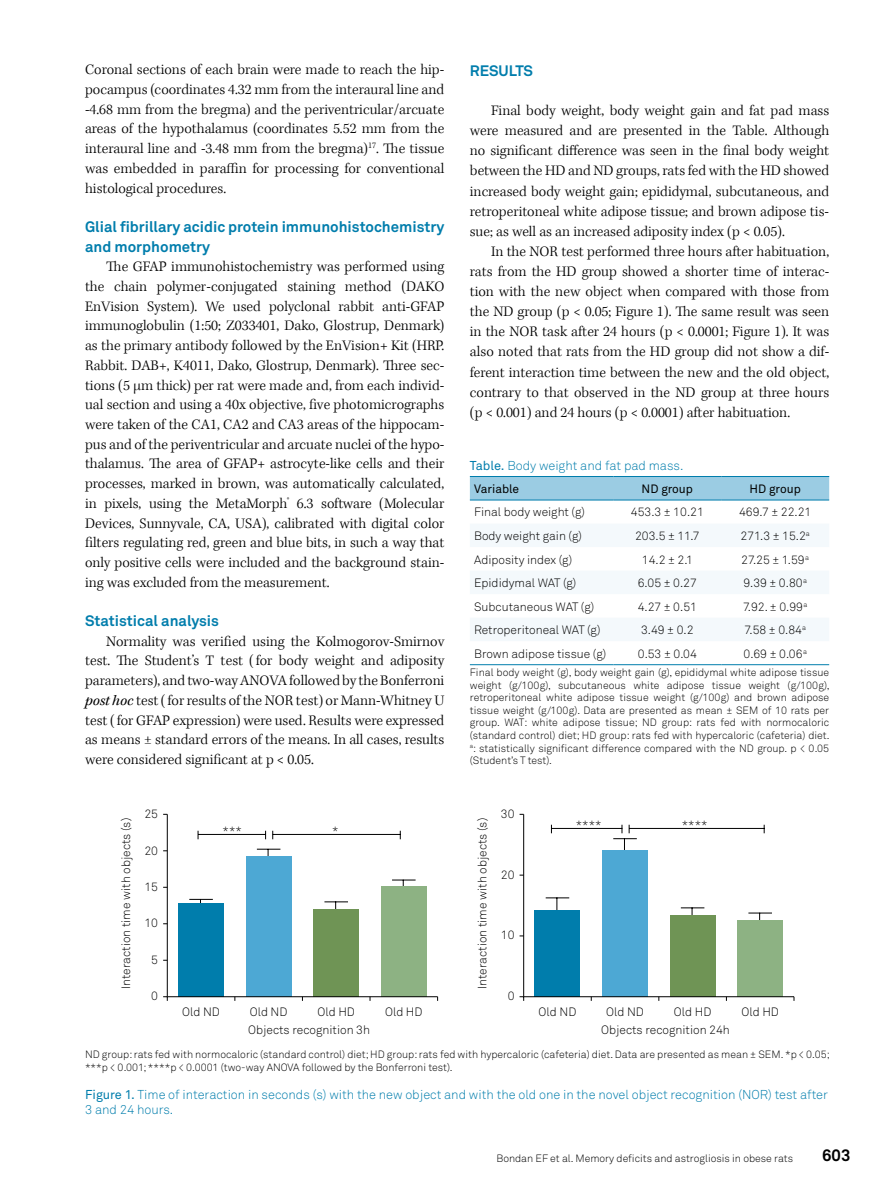
<style>
.page{position:relative;width:893px;height:1191px;background:#fff}
.page>*{position:absolute;margin:0;border:0;box-sizing:border-box;transform-origin:0 0}
.t1{font:700 16.5px "Akkurat Pro";color:#000}
.t2{font:300 15px/19.6px "Kepler Std";color:#000;text-align:justify}
.t3{font:700 15px/19.6px "Akkurat Pro";color:#007dac}
.t4{font:12.75px/15.3px "Akkurat Light Pro";color:#007dac}
.t5{font:12px "Akkurat Light Pro";color:#000}
.t6{font:12px "Akkurat Pro";color:#000}
.t7{font:10.5px/12.6px "Akkurat Light Pro";color:#000}
.s1{font-weight:400;font-style:italic}
.s2{font-family:"Akkurat Pro"}
</style>
<div class="page">
<svg style="left:189px;top:899px;width:24px;height:4px"></svg>
<svg style="left:257px;top:849px;width:23px;height:7px"></svg>
<svg style="left:324px;top:901px;width:24px;height:8px"></svg>
<svg style="left:392px;top:879px;width:24px;height:7px"></svg>
<div style="left:178px;top:903px;width:46px;height:94px;background:#007dac"></div>
<div style="left:246px;top:856px;width:45px;height:141px;background:#4da8d4"></div>
<div style="left:313px;top:909px;width:46px;height:88px;background:#6f9455"></div>
<div style="left:381px;top:886px;width:46px;height:111px;background:#8db283"></div>
<hr style="left:167px;top:814px;width:1px;height:182px;background:#000">
<hr style="left:167px;top:996px;width:271px;height:1px;background:#000">
<svg style="left:163px;top:996px;width:5px;height:4px"></svg>
<hr style="left:198px;top:834px;width:68px;height:1px;background:#000">
<hr style="left:273px;top:834px;width:128px;height:1px;background:#000">
<svg style="left:546px;top:897px;width:23px;height:13px"></svg>
<svg style="left:681px;top:907px;width:23px;height:8px"></svg>
<svg style="left:748px;top:912px;width:24px;height:8px"></svg>
<div style="left:535px;top:910px;width:45px;height:87px;background:#007dac"></div>
<div style="left:602px;top:850px;width:46px;height:147px;background:#4da8d4"></div>
<div style="left:670px;top:915px;width:45px;height:82px;background:#6f9455"></div>
<div style="left:737px;top:920px;width:46px;height:77px;background:#8db283"></div>
<hr style="left:523px;top:814px;width:1px;height:182px;background:#000">
<hr style="left:524px;top:996px;width:270px;height:1px;background:#000">
<hr style="left:552px;top:828px;width:70px;height:1px;background:#000">
<svg style="left:613px;top:824px;width:24px;height:26px"></svg>
<hr style="left:629px;top:828px;width:135px;height:1px;background:#000">
<div style="left:470px;top:477px;width:359px;height:22px;background:#9bcce3"></div>
<svg style="left:470px;top:524px;width:359px;height:117px"></svg>
<hr style="left:470px;top:476px;width:143px;height:1px;background:#007dac">
<hr style="left:613px;top:476px;width:108px;height:1px;background:#007dac">
<hr style="left:721px;top:476px;width:108px;height:1px;background:#007dac">
<hr style="left:470px;top:499px;width:143px;height:1px;background:#007dac">
<hr style="left:613px;top:499px;width:108px;height:1px;background:#007dac">
<hr style="left:721px;top:499px;width:108px;height:1px;background:#007dac">
<hr style="left:470px;top:664px;width:143px;height:1px;background:#007dac">
<hr style="left:613px;top:664px;width:108px;height:1px;background:#007dac">
<hr style="left:721px;top:664px;width:108px;height:1px;background:#007dac">
<p class="t2" style="left:85px;top:60px;width:361px">Coronal sections of each brain were made to reach the hip&shy;pocampus (coordinates 4.32 mm from the interaural line and -4.68 mm from the bregma) and the periventricular/arcuate areas of the hypothalamus (coordinates 5.52 mm from the interaural line and -3.48 mm from the bregma)<sup>17</sup>. The tissue was embedded in paraffin for processing for conventional histological procedures.</p>
<p class="t3" style="left:85px;top:217px;width:361px">Glial fibrillary acidic protein immunohistochemistry and morphometry</p>
<p class="t2" style="left:85px;top:257px;width:361px;text-indent:21px">The GFAP immunohistochemistry was performed using the chain polymer-conjugated staining method (DAKO EnVision System). We used polyclonal rabbit anti-GFAP immunoglobulin (1:50; Z033401, Dako, Glostrup, Denmark) as the primary antibody followed by the EnVision+ Kit (HRP.<br>Rabbit. DAB+, K4011, Dako, Glostrup, Denmark). Three sec&shy;tions (5 µm thick) per rat were made and, from each individ&shy;ual section and using a 40x objective, five photomicrographs were taken of the CA1, CA2 and CA3 areas of the hippocam&shy;pus and of the periventricular and arcuate nuclei of the hypo&shy;thalamus. The area of GFAP+ astrocyte-like cells and their processes, marked in brown, was automatically calculated, in pixels, using the MetaMorph<sup>®</sup> 6.3 software (Molecular Devices, Sunnyvale, CA, USA), calibrated with digital color filters regulating red, green and blue bits, in such a way that only positive cells were included and the background stain&shy;ing was excluded from the measurement.</p>
<p class="t3" style="left:85px;top:611px;width:136px">Statistical analysis</p>
<p class="t2" style="left:85px;top:632px;width:361px;text-indent:21px">Normality was verified using the Kolmogorov-Smirnov test. The Student’s T test ( for body weight and adiposity parameters), and two-way ANOVA followed by the Bonferroni <span class="s1">post hoc</span> test ( for results of the NOR test) or Mann-Whitney U test ( for GFAP expression) were used. Results were expressed as means ± standard errors of the means. In all cases, results were considered significant at p &lt; 0.05.</p>
<p class="t3" style="left:470px;top:61px;width:65px">RESULTS</p>
<p class="t2" style="left:470px;top:101px;width:361px;line-height:20.1px;text-indent:21px">Final body weight, body weight gain and fat pad mass were measured and are presented in the Table. Although no significant difference was seen in the final body weight between the HD and ND groups, rats fed with the HD showed increased body weight gain; epididymal, subcutaneous, and retroperitoneal white adipose tissue; and brown adipose tis&shy;sue; as well as an increased adiposity index (p &lt; 0.05).</p>
<p class="t2" style="left:470px;top:242px;width:361px;line-height:20.1px;text-indent:21px">In the NOR test performed three hours after habituation, rats from the HD group showed a shorter time of interac&shy;tion with the new object when compared with those from the ND group (p &lt; 0.05; Figure 1). The same result was seen in the NOR task after 24 hours (p &lt; 0.0001; Figure 1). It was also noted that rats from the HD group did not show a dif&shy;ferent interaction time between the new and the old object, contrary to that observed in the ND group at three hours (p &lt; 0.001) and 24 hours (p &lt; 0.0001) after habituation.</p>
<p class="t4" style="left:470px;top:458px;width:215px"><span class="s2">Table.</span> Body weight and fat pad mass.</p>
<p class="t6" style="left:474px;top:482px;width:47px">Variable</p>
<p class="t6" style="left:642px;top:482px;width:53px">ND group</p>
<p class="t6" style="left:750px;top:482px;width:53px">HD group</p>
<p class="t5" style="left:474px;top:505px;width:112px">Final body weight (g)</p>
<p class="t5" style="left:631px;top:505px;width:74px">453.3 ± 10.21</p>
<p class="t5" style="left:739px;top:505px;width:74px">469.7 ± 22.21</p>
<p class="t5" style="left:474px;top:529px;width:109px">Body weight gain (g)</p>
<p class="t5" style="left:635px;top:529px;width:66px">203.5 ± 11.7</p>
<p class="t5" style="left:741px;top:529px;width:71px">271.3 ± 15.2<sup>a</sup></p>
<p class="t5" style="left:474px;top:552px;width:100px">Adiposity index (g)</p>
<p class="t5" style="left:642px;top:552px;width:52px">14.2 ± 2.1</p>
<p class="t5" style="left:741px;top:552px;width:69px">27.25 ± 1.59<sup>a</sup></p>
<p class="t5" style="left:474px;top:576px;width:104px">Epididymal WAT (g)</p>
<p class="t5" style="left:638px;top:576px;width:61px">6.05 ± 0.27</p>
<p class="t5" style="left:743px;top:576px;width:65px">9.39 ± 0.80<sup>a</sup></p>
<p class="t5" style="left:474px;top:599px;width:122px">Subcutaneous WAT (g)</p>
<p class="t5" style="left:638px;top:599px;width:61px">4.27 ± 0.51</p>
<p class="t5" style="left:743px;top:599px;width:66px">7.92. ± 0.99<sup>a</sup></p>
<p class="t5" style="left:474px;top:623px;width:128px">Retroperitoneal WAT (g)</p>
<p class="t5" style="left:641px;top:623px;width:54px">3.49 ± 0.2</p>
<p class="t5" style="left:745px;top:623px;width:63px">7.58 ± 0.84<sup>a</sup></p>
<p class="t5" style="left:474px;top:646px;width:134px">Brown adipose tissue (g)</p>
<p class="t5" style="left:638px;top:646px;width:61px">0.53 ± 0.04</p>
<p class="t5" style="left:743px;top:646px;width:65px">0.69 ± 0.06<sup>a</sup></p>
<p class="t7" style="left:470px;top:666px;width:361px;text-align:justify">Final body weight (g), body weight gain (g), epididymal white adipose tissue weight (g/100g), subcutaneous white adipose tissue weight (g/100g), retroperitoneal white adipose tissue weight (g/100g) and brown adipose tissue weight (g/100g). Data are presented as mean ± SEM of 10 rats per group. WAT: white adipose tissue; ND group: rats fed with normocaloric (standard control) diet; HD group: rats fed with hypercaloric (cafeteria) diet. <sup>a</sup>: statistically significant difference compared with the ND group. p &lt; 0.05 (Student’s T test).</p>
<p class="t5" style="left:119px;top:989px;width:173px;rotate:-90deg">Interaction time with objects (s)</p>
<p class="t5" style="left:144px;top:806px;width:15px">25</p>
<p class="t5" style="left:144px;top:843px;width:15px">20</p>
<p class="t5" style="left:144px;top:879px;width:15px">15</p>
<p class="t5" style="left:144px;top:916px;width:15px">10</p>
<p class="t5" style="left:151px;top:952px;width:8px">5</p>
<p class="t5" style="left:151px;top:988px;width:8px">0</p>
<p class="t5" style="left:223px;top:823px;width:21px">***</p>
<p class="t5" style="left:332px;top:823px;width:8px">*</p>
<p class="t5" style="left:475px;top:989px;width:173px;rotate:-90deg">Interaction time with objects (s)</p>
<p class="t5" style="left:182px;top:1004px;width:39px">Old ND</p>
<p class="t5" style="left:250px;top:1004px;width:39px">Old ND</p>
<p class="t5" style="left:318px;top:1004px;width:39px">Old HD</p>
<p class="t5" style="left:385px;top:1004px;width:39px">Old HD</p>
<p class="t5" style="left:248px;top:1022px;width:123px">Objects recognition 3h</p>
<p class="t5" style="left:501px;top:806px;width:15px">30</p>
<p class="t5" style="left:501px;top:867px;width:15px">20</p>
<p class="t5" style="left:501px;top:928px;width:15px">10</p>
<p class="t5" style="left:508px;top:988px;width:8px">0</p>
<p class="t5" style="left:576px;top:817px;width:27px">****</p>
<p class="t5" style="left:682px;top:817px;width:27px">****</p>
<p class="t5" style="left:539px;top:1004px;width:39px">Old ND</p>
<p class="t5" style="left:606px;top:1004px;width:39px">Old ND</p>
<p class="t5" style="left:674px;top:1004px;width:39px">Old HD</p>
<p class="t5" style="left:741px;top:1004px;width:39px">Old HD</p>
<p class="t5" style="left:601px;top:1022px;width:130px">Objects recognition 24h</p>
<p class="t7" style="left:85px;top:1048px;width:746px">ND group: rats fed with normocaloric (standard control) diet; HD group: rats fed with hypercaloric (cafeteria) diet. Data are presented as mean ± SEM. *p &lt; 0.05; ***p &lt; 0.001; ****p &lt; 0.0001 (two-way ANOVA followed by the Bonferroni test).</p>
<p class="t4" style="left:85px;top:1087px;width:744px"><span class="s2">Figure 1.</span> Time of interaction in seconds (s) with the new object and with the old one in the novel object recognition (NOR) test after<br>3 and 24 hours.</p>
<p class="t7" style="left:496px;top:1151px;width:298px">Bondan EF et al. Memory deficits and astrogliosis in obese rats</p>
<p class="t1" style="left:822px;top:1145px;width:30px">603</p>
</div>
